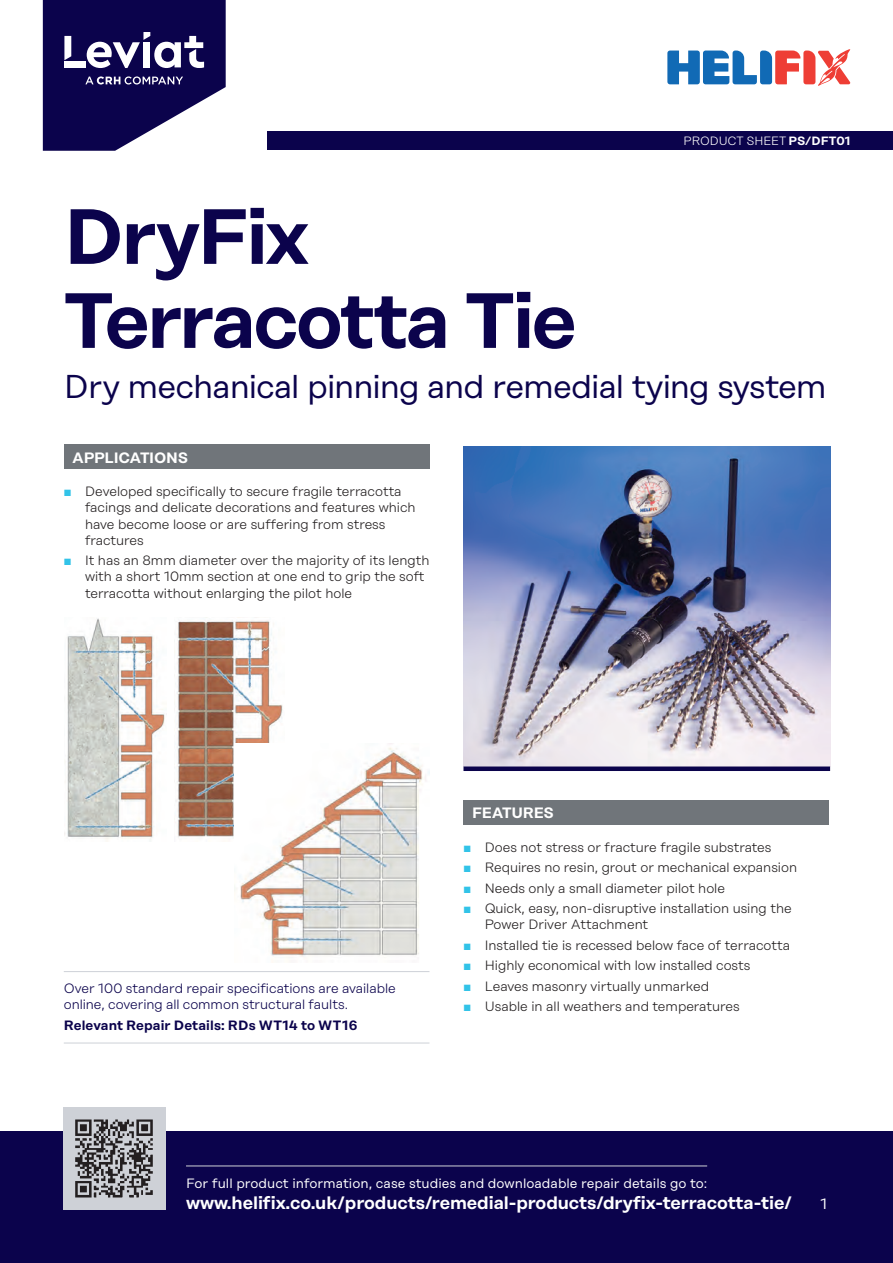
<style>
.page{position:relative;width:893px;height:1263px;background:#fff}
.page>*{position:absolute;margin:0;border:0;box-sizing:border-box;transform-origin:0 0}
.t1{font:600 78px/84px "Rational Display";letter-spacing:-.035em;color:#0b034c}
.t2{font:33px "Rational Display";letter-spacing:-.03em;color:#0b034c}
.t3{font:600 18px "Rational Display";letter-spacing:-.005em;color:#fff}
.t4{font:600 15px "Rational Display";letter-spacing:-.02em;color:#fff}
.t5{font:15px "Rational Display";color:#fff}
.t6{font:300 13.5px/16.2px "Rational Display";color:#231f20}
.Pull_out_light{font:300 13.5px/16.2px "Rational Display";color:#0b034c}
.t7{font:13.5px "Rational Display";color:#fff}
.Pull_out_bold{font:600 13.5px "Rational Display";letter-spacing:.01em;color:#0b034c}
.t8{font:300 12px "Rational Display";letter-spacing:-.005em;color:#fff}
.s1{font-weight:600}
.s2{font-weight:400;font-size:9px;color:#32c3e8}
</style>
<div class="page">
<img style="left:464px;top:447px;width:367px;height:319px">
<svg style="left:43px;top:0;width:183px;height:151px"></svg>
<svg style="left:667px;top:49px;width:183px;height:37px"></svg>
<div style="left:0;top:1131px;width:893px;height:132px;background:#0b034c"></div>
<div style="left:64px;top:1107px;width:102px;height:102px;background:#ced1d7"></div>
<hr style="left:186px;top:1165px;width:521px;height:1px;background:#ced1d7">
<div style="left:268px;top:131px;width:625px;height:19px;background:#0b034c"></div>
<div style="left:64px;top:444px;width:365px;height:25px;background:#70757a"></div>
<hr style="left:64px;top:971px;width:365px;height:1px;background:#ced1d7">
<hr style="left:64px;top:1043px;width:365px;height:1px;background:#ced1d7">
<div style="left:463px;top:800px;width:366px;height:24px;background:#70757a"></div>
<div style="left:463px;top:766px;width:367px;height:5px;background:#0b034c"></div>
<img style="left:64px;top:618px;width:101px;height:224px">
<img style="left:175px;top:620px;width:108px;height:217px">
<img style="left:234px;top:743px;width:195px;height:219px">
<img style="left:75px;top:1119px;width:78px;height:79px">
<p class="t8" style="left:684px;top:134px;width:168px">PRODUCT SHEET <span class="s1">PS/DFT01</span></p>
<h1 class="t1" style="left:64px;top:194px;width:514px">DryFix<br>Terracotta Tie</h1>
<h2 class="t2" style="left:64px;top:368px;width:764px">Dry mechanical pinning and remedial tying system</h2>
<h3 class="t4" style="left:72px;top:449px;width:117px">APPLICATIONS</h3>
<p class="t6" style="left:85px;top:483px;width:332px;text-indent:-21px"><span class="s2">■</span> Developed specifically to secure fragile terracotta facings and delicate decorations and features which have become loose or are suffering from stress fractures</p>
<p class="t6" style="left:85px;top:552px;width:346px;text-indent:-21px"><span class="s2">■</span> It has an 8mm diameter over the majority of its length with a short 10mm section at one end to grip the soft terracotta without enlarging the pilot hole</p>
<p class="Pull_out_light" style="left:64px;top:980px;width:334px">Over 100 standard repair specifications are available online, covering all common structural faults.</p>
<p class="Pull_out_bold" style="left:64px;top:1017px;width:295px">Relevant Repair Details: RDs WT14 to WT16</p>
<h3 class="t4" style="left:472px;top:804px;width:84px">FEATURES</h3>
<p class="t6" style="left:464px;top:839px;width:309px"><span class="s2">■</span> Does not stress or fracture fragile substrates</p>
<p class="t6" style="left:464px;top:859px;width:335px"><span class="s2">■</span> Requires no resin, grout or mechanical expansion</p>
<p class="t6" style="left:464px;top:880px;width:263px"><span class="s2">■</span> Needs only a small diameter pilot hole</p>
<p class="t6" style="left:485px;top:900px;width:308px;text-indent:-21px"><span class="s2">■</span> Quick, easy, non-disruptive installation using the<br>Power Driver Attachment</p>
<p class="t6" style="left:464px;top:937px;width:328px"><span class="s2">■</span> Installed tie is recessed below face of terracotta</p>
<p class="t6" style="left:464px;top:957px;width:288px"><span class="s2">■</span> Highly economical with low installed costs</p>
<p class="t6" style="left:464px;top:978px;width:247px"><span class="s2">■</span> Leaves masonry virtually unmarked</p>
<p class="t6" style="left:464px;top:998px;width:277px"><span class="s2">■</span> Usable in all weathers and temperatures</p>
<p class="t7" style="left:186px;top:1175px;width:523px">For full product information, case studies and downloadable repair details go to:</p>
<p class="t3" style="left:186px;top:1192px;width:607px">www.helifix.co.uk/products/remedial-products/dryfix-terracotta-tie/</p>
<p class="t5" style="left:820px;top:1195px;width:8px">1</p>
</div>
